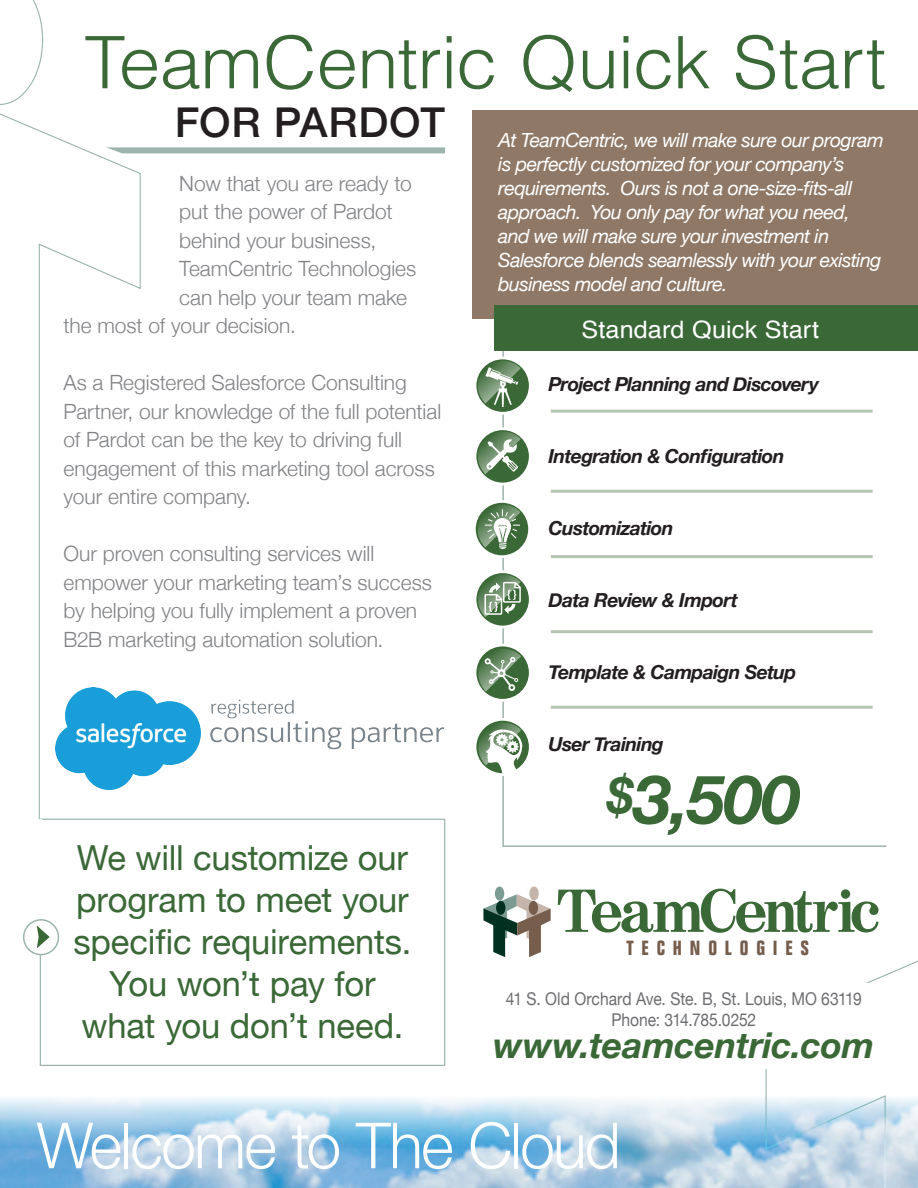
<style>
.page{position:relative;width:918px;height:1188px;background:#fff}
.page>*{position:absolute;margin:0;border:0;box-sizing:border-box;transform-origin:0 0}
.t1{font:300 72.45px "Helvetica";letter-spacing:-.01em;color:#3a6836}
.t2{font:italic 700 67.65px "Helvetica Neue";color:#3a6836}
.t3{font:300 63.6px "Helvetica Neue";letter-spacing:-.025em;color:#fff}
.t4{font:700 60.15px "Century 725 BT";letter-spacing:-.065em;color:#3a6836}
.t5{font:500 41.1px "Helvetica Neue";letter-spacing:.015em;color:#231f20}
.t6{font:italic 700 35.7px "Helvetica Neue";letter-spacing:-.005em;color:#3a6836}
.t7{font:34.5px/42px "Helvetica Neue";letter-spacing:-.005em;color:#3a6836;text-align:center}
.t8{font:24px "Helvetica";letter-spacing:.005em;color:#fff;scale:1.05 1}
.t9{font:300 21px/28.5px "Helvetica Neue";color:#808285}
.t10{font:700 condensed 20.1px "Folio";letter-spacing:.4em;color:#775d4b}
.t11{font:italic 19.5px/24px "Helvetica Neue";letter-spacing:-.03em;color:#fff}
.t12{font:italic 700 19.35px "Helvetica Neue";letter-spacing:-.035em;color:#231f20}
.t13{font:17.55px/20.9px "Helvetica Neue";color:#6c6d70;text-align:center;scale:.89 1}
</style>
<div class="page">
<img style="left:0;top:1098px;width:765px;height:90px">
<svg style="left:765px;top:960px;width:153px;height:228px"></svg>
<div style="left:495px;top:887px;width:9px;height:14px;background:#7c9c93;border-radius:50%"></div>
<div style="left:529px;top:886px;width:10px;height:15px;background:#c4b4a9;border-radius:50%"></div>
<svg style="left:483px;top:894px;width:68px;height:63px"></svg>
<div style="left:529px;top:901px;width:9px;height:14px;background:#775d4b;border-radius:50%"></div>
<div style="left:483px;top:983px;width:408px;height:85px;background:#fff"></div>
<svg style="left:502px;top:351px;width:385px;height:496px"></svg>
<div style="left:472px;top:110px;width:446px;height:208px;background:#8f7866"></div>
<div style="left:40px;top:819px;width:405px;height:247px;border:1px solid #9cb4ad"></div>
<svg style="left:0;top:113px;width:141px;height:708px"></svg>
<svg style="left:0;top:0;width:43px;height:105px"></svg>
<div style="left:10px;top:820px;width:32px;height:108px;background:#fff"></div>
<div style="left:24px;top:920px;width:34px;height:35px;background:#fff;border-radius:50%"></div>
<div style="left:23px;top:919px;width:36px;height:36px;border:2px solid #9cb4ad;border-radius:50%"></div>
<svg style="left:37px;top:925px;width:13px;height:23px"></svg>
<div style="left:114px;top:147px;width:341px;height:6px;background:#9cb4ad"></div>
<div style="left:886px;top:793px;width:32px;height:52px;background:#fff"></div>
<svg style="left:475px;top:719px;width:55px;height:56px"></svg>
<div style="left:474px;top:718px;width:58px;height:58px;border:3px solid #fff;border-radius:50%"></div>
<svg style="left:478px;top:722px;width:45px;height:54px"></svg>
<svg style="left:475px;top:645px;width:55px;height:55px"></svg>
<div style="left:474px;top:644px;width:58px;height:58px;border:3px solid #fff;border-radius:50%"></div>
<svg style="left:478px;top:649px;width:43px;height:43px;background:#759573"></svg>
<svg style="left:474px;top:501px;width:56px;height:56px"></svg>
<div style="left:473px;top:500px;width:58px;height:58px;border:3px solid #fff;border-radius:50%"></div>
<svg style="left:478px;top:505px;width:43px;height:44px"></svg>
<svg style="left:475px;top:358px;width:55px;height:55px"></svg>
<div style="left:474px;top:357px;width:58px;height:58px;border:3px solid #fff;border-radius:50%"></div>
<svg style="left:478px;top:361px;width:43px;height:46px"></svg>
<div style="left:445px;top:136px;width:24px;height:27px;background:#fff"></div>
<div style="left:495px;top:306px;width:423px;height:45px;background:#3a6836"></div>
<img style="left:56px;top:688px;width:388px;height:102px">
<hr style="left:551px;top:410px;width:322px;height:3px;background:#b4c5b0">
<hr style="left:551px;top:490px;width:322px;height:3px;background:#b4c5b0">
<hr style="left:551px;top:555px;width:322px;height:3px;background:#b4c5b0">
<hr style="left:551px;top:630px;width:322px;height:3px;background:#b4c5b0">
<hr style="left:551px;top:706px;width:322px;height:3px;background:#b4c5b0">
<svg style="left:475px;top:429px;width:55px;height:55px"></svg>
<div style="left:474px;top:427px;width:58px;height:58px;border:3px solid #fff;border-radius:50%"></div>
<svg style="left:478px;top:431px;width:43px;height:43px"></svg>
<svg style="left:475px;top:572px;width:55px;height:55px"></svg>
<div style="left:474px;top:570px;width:58px;height:58px;border:3px solid #fff;border-radius:50%"></div>
<svg style="left:478px;top:574px;width:43px;height:43px"></svg>
<h1 class="t1" style="left:84px;top:1px;width:803px">TeamCentric Quick Start</h1>
<h3 class="t5" style="left:175px;top:90px;width:272px">FOR PARDOT</h3>
<p class="t9" style="left:179px;top:167px;width:234px">Now that you are ready to</p>
<p class="t9" style="left:179px;top:196px;width:215px">put the power of Pardot</p>
<p class="t9" style="left:179px;top:224px;width:199px">behind your business,</p>
<p class="t9" style="left:179px;top:253px;width:239px">TeamCentric Technologies</p>
<p class="t9" style="left:179px;top:281px;width:229px">can help your team make</p>
<p class="t9" style="left:64px;top:310px;width:234px">the most of your decision.</p>
<p class="t9" style="left:64px;top:367px;width:379px">As a Registered Salesforce Consulting Partner, our knowledge of the full potential of Pardot can be the key to driving full engagement of this marketing tool across your entire company.</p>
<p class="t9" style="left:64px;top:538px;width:370px">Our proven consulting services will empower your marketing team’s success by helping you fully implement a proven B2B marketing automation solution.</p>
<h3 class="t7" style="left:73px;top:838px;width:339px">We will customize our program to meet your specific requirements.<br>You won’t pay for what you don’t need.</h3>
<p class="t11" style="left:498px;top:129px;width:387px">At TeamCentric, we will make sure our program is perfectly customized for your company’s requirements. Ours is not a one-size-fits-all approach. You only pay for what you need, and we will make sure your investment in Salesforce blends seamlessly with your existing business model and culture.</p>
<p class="t8" style="left:582px;top:311px;width:228px">Standard Quick Start</p>
<p class="t12" style="left:548px;top:369px;width:272px">Project Planning and Discovery</p>
<p class="t12" style="left:548px;top:441px;width:238px">Integration &amp; Configuration</p>
<p class="t12" style="left:548px;top:513px;width:127px">Customization</p>
<p class="t12" style="left:548px;top:585px;width:191px">Data Review &amp; Import</p>
<p class="t12" style="left:548px;top:657px;width:249px">Template &amp; Campaign Setup</p>
<p class="t12" style="left:548px;top:729px;width:117px">User Training</p>
<h2 class="t2" style="left:606px;top:747px;width:195px"><sup>$</sup>3,500</h2>
<h3 class="t4" style="left:556px;top:873px;width:325px">TeamCentric</h3>
<p class="t10" style="left:626px;top:936px;width:184px">TECHNOLOGIES</p>
<p class="t13" style="left:506px;top:989px;width:401px">41 S. Old Orchard Ave. Ste. B, St. Louis, MO 63119<br>Phone: 314.785.0252</p>
<h3 class="t6" style="left:493px;top:1018px;width:382px">www.teamcentric.com</h3>
<h3 class="t3" style="left:37px;top:1094px;width:585px">Welcome to The Cloud</h3>
</div>
